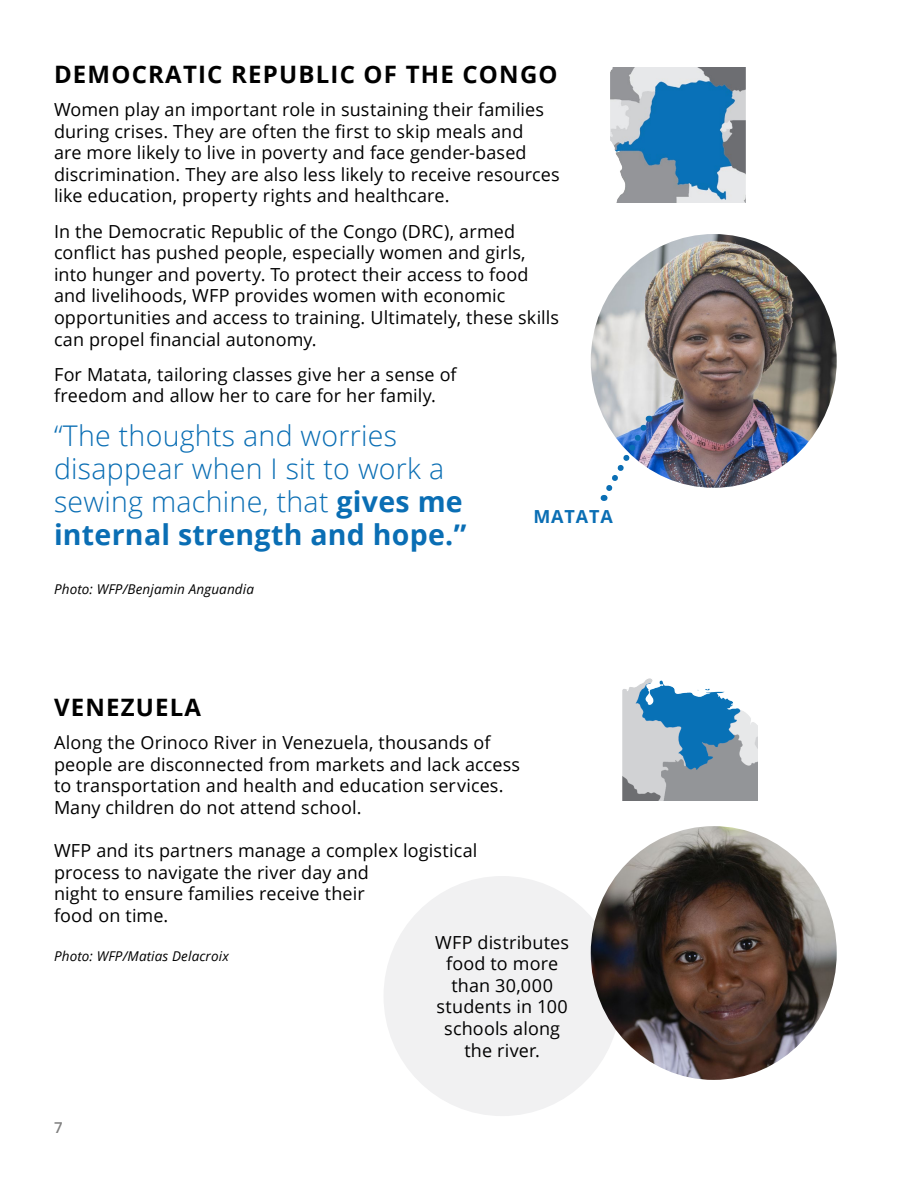
<style>
.page{position:relative;width:918px;height:1188px;background:#fff}
.page>*{position:absolute;margin:0;border:0;box-sizing:border-box;transform-origin:0 0}
.t1{font:300 28.5px/33px "Open Sans";letter-spacing:.01em;color:#0a6eb4}
.t2{font:700 24px "Open Sans";letter-spacing:.05em;color:#000}
.t3{font:18px/21.6px "Open Sans";letter-spacing:.005em;color:#000}
.t4{font:700 18px "Open Sans";letter-spacing:.05em;color:#0a6eb4}
.t5{font:600 15px "Open Sans";color:#000}
.t6{font:italic 13.5px "Open Sans";letter-spacing:.01em;color:#000}
.s1{font-weight:700}
</style>
<div class="page">
<img style="left:623px;top:678px;width:135px;height:123px">
<img style="left:611px;top:68px;width:135px;height:134px">
<img style="left:591px;top:234px;width:246px;height:254px">
<svg style="left:601px;top:416px;width:53px;height:85px"></svg>
<div style="left:384px;top:876px;width:237px;height:240px;background:#f1f1f2;border-radius:50%"></div>
<img style="left:591px;top:826px;width:246px;height:254px">
<h2 class="t2" style="left:54px;top:57px;width:505px">DEMOCRATIC REPUBLIC OF THE CONGO</h2>
<p class="t3" style="left:54px;top:98px;width:507px">Women play an important role in sustaining their families during crises. They are often the first to skip meals and<br>are more likely to live in poverty and face gender-based discrimination. They are also less likely to receive resources like education, property rights and healthcare.</p>
<p class="t3" style="left:54px;top:220px;width:507px">In the Democratic Republic of the Congo (DRC), armed conflict has pushed people, especially women and girls, into hunger and poverty. To protect their access to food and livelihoods, WFP provides women with economic opportunities and access to training. Ultimately, these skills can propel financial autonomy.</p>
<p class="t3" style="left:54px;top:363px;width:404px">For Matata, tailoring classes give her a sense of freedom and allow her to care for her family.</p>
<h1 class="t1" style="left:54px;top:419px;width:414px">“The thoughts and worries disappear when I sit to work a sewing machine, that <span class="s1">gives me internal strength and hope.”</span></h1>
<p class="t4" style="left:533px;top:503px;width:81px">MATATA</p>
<p class="t6" style="left:54px;top:580px;width:202px">Photo: WFP/Benjamin Anguandia</p>
<h2 class="t2" style="left:54px;top:690px;width:149px">VENEZUELA</h2>
<p class="t3" style="left:54px;top:731px;width:468px">Along the Orinoco River in Venezuela, thousands of people are disconnected from markets and lack access to transportation and health and education services.<br>Many children do not attend school.</p>
<p class="t3" style="left:54px;top:839px;width:425px">WFP and its partners manage a complex logistical process to navigate the river day and<br>night to ensure families receive their<br>food on time.</p>
<p class="t6" style="left:54px;top:947px;width:176px">Photo: WFP/Matias Delacroix</p>
<p class="t3" style="left:435px;top:931px;width:135px;text-align:center">WFP distributes food to more than 30,000 students in 100 schools along the river.</p>
<p class="t5" style="left:54px;top:1118px;width:10px">7</p>
</div>
